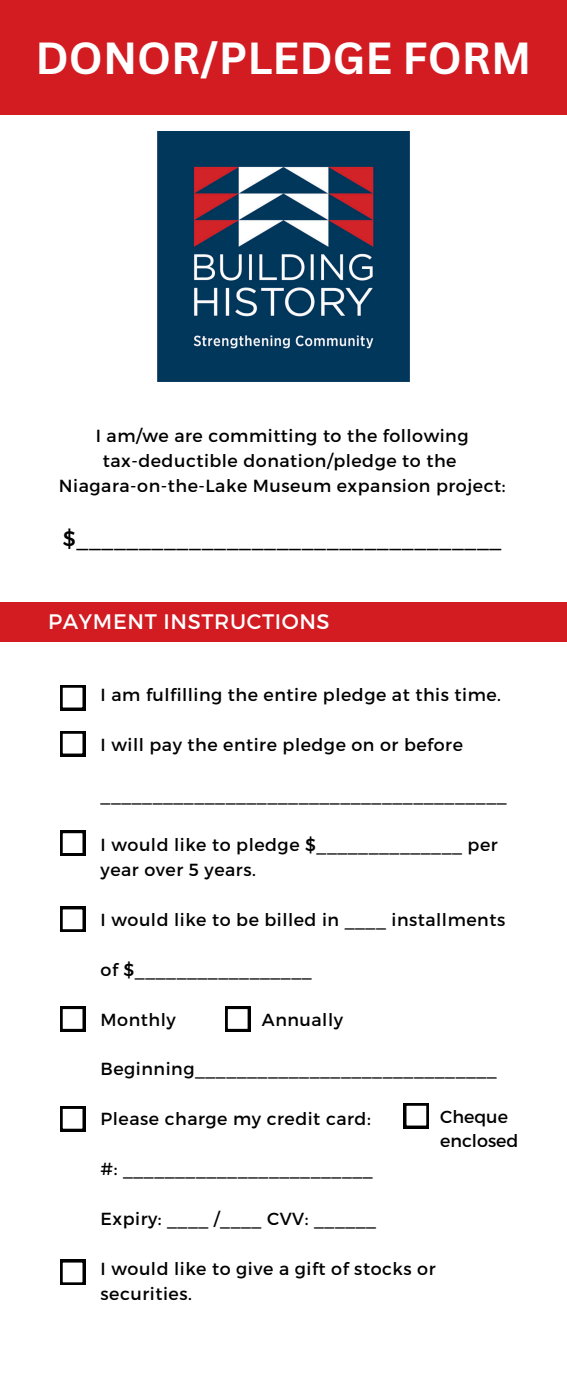
<style>
.page{position:relative;width:567px;height:1386px;background:#fff}
.page>*{position:absolute;margin:0;border:0;box-sizing:border-box;transform-origin:0 0}
.t1{font:700 43.75px "Canva Sans";color:#fff}
.t2{font:21px "Montserrat";color:#000}
.t3{font:21px "Montserrat";letter-spacing:.03em;color:#fff}
.t4{font:17.5px/24.8px "Montserrat";letter-spacing:.03em;color:#000}
.t5{font:17.5px "Montserrat";color:#000}
</style>
<div class="page">
<div style="left:0;top:0;width:567px;height:114px;background:#d21c22"></div>
<img style="left:158px;top:131px;width:252px;height:251px">
<div style="left:0;top:602px;width:567px;height:40px;background:#d21c22"></div>
<svg style="left:60px;top:685px;width:25px;height:25px"></svg>
<svg style="left:60px;top:1260px;width:25px;height:25px"></svg>
<svg style="left:60px;top:831px;width:25px;height:25px"></svg>
<svg style="left:60px;top:907px;width:25px;height:25px"></svg>
<svg style="left:225px;top:1006px;width:25px;height:25px"></svg>
<svg style="left:60px;top:1006px;width:25px;height:25px"></svg>
<svg style="left:404px;top:1103px;width:25px;height:25px"></svg>
<svg style="left:60px;top:1106px;width:25px;height:25px"></svg>
<svg style="left:60px;top:731px;width:25px;height:25px"></svg>
<p class="t1" style="left:36px;top:27px;width:497px">DONOR/PLEDGE FORM</p>
<h1 class="t4" style="left:96px;top:422px;width:374px">I am/we are committing to the following</h1>
<p class="t4" style="left:103px;top:447px;width:355px">tax-deductible donation/pledge to the</p>
<p class="t4" style="left:59px;top:472px;width:448px">Niagara-on-the-Lake Museum expansion project:</p>
<p class="t2" style="left:63px;top:524px;width:440px">$__________________________________</p>
<h3 class="t3" style="left:48px;top:608px;width:283px">PAYMENT INSTRUCTIONS</h3>
<h2 class="t4" style="left:101px;top:682px;width:402px">I am fulfilling the entire pledge at this time.</h2>
<p class="t4" style="left:101px;top:732px;width:364px">I will pay the entire pledge on or before</p>
<p class="t4" style="left:101px;top:782px;width:408px">_______________________________________</p>
<p class="t4" style="left:101px;top:831px;width:399px">I would like to pledge $______________ per year over 5 years.</p>
<p class="t4" style="left:101px;top:906px;width:406px">I would like to be billed in ____ installments</p>
<p class="t4" style="left:101px;top:956px;width:213px">of $_________________</p>
<p class="t4" style="left:101px;top:1006px;width:77px">Monthly</p>
<p class="t4" style="left:262px;top:1006px;width:83px">Annually</p>
<p class="t4" style="left:101px;top:1056px;width:398px">Beginning_____________________________</p>
<p class="t4" style="left:101px;top:1106px;width:272px">Please charge my credit card:</p>
<p class="t4" style="left:101px;top:1156px;width:274px">#: ________________________</p>
<p class="t4" style="left:101px;top:1205px;width:277px">Expiry: ____ /____ CVV: ______</p>
<p class="t4" style="left:101px;top:1255px;width:337px">I would like to give a gift of stocks or securities.</p>
<p class="t4" style="left:440px;top:1103px;width:69px">Cheque</p>
<p class="t5" style="left:440px;top:1129px;width:80px">enclosed</p>
</div>
